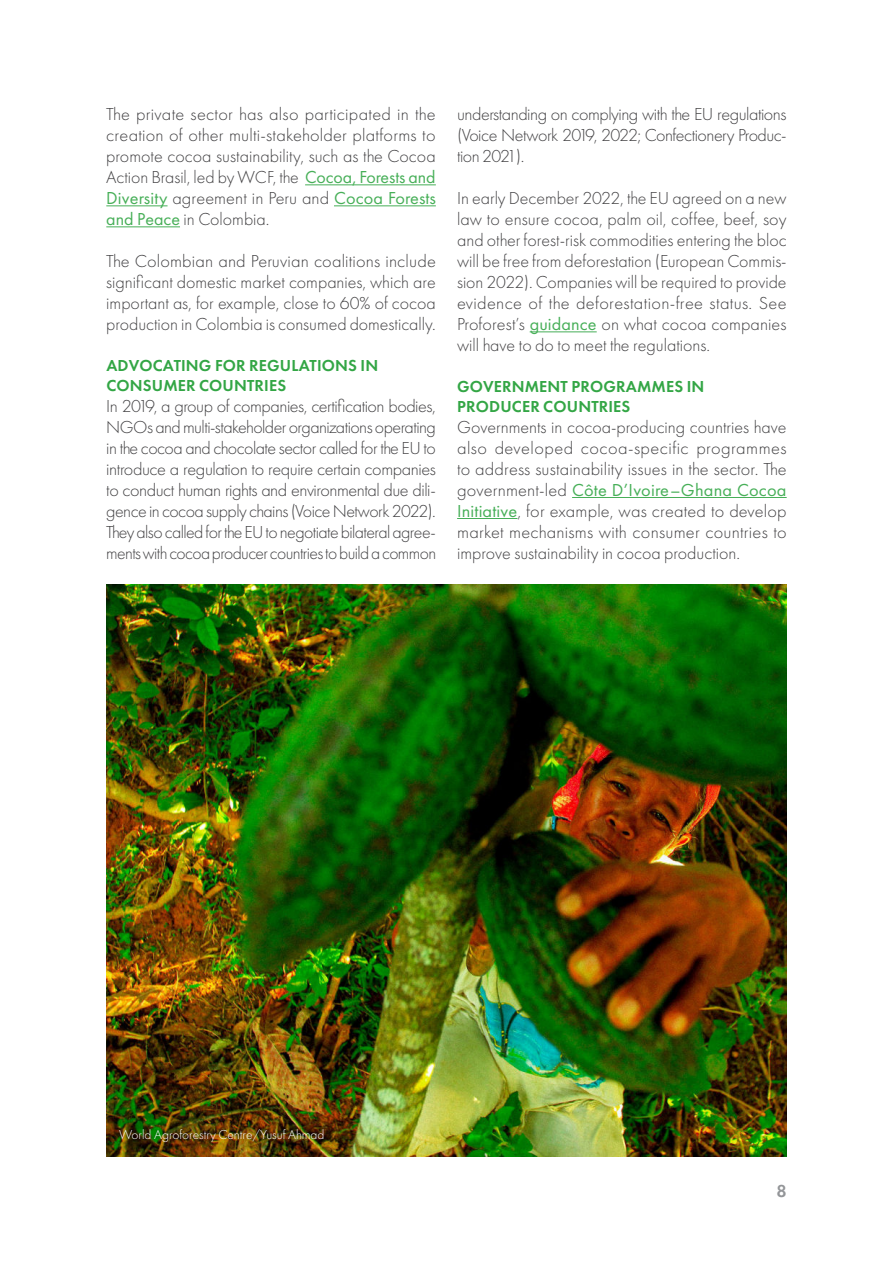
<style>
.page{position:relative;width:893px;height:1263px;background:#fff}
.page>*{position:absolute;margin:0;border:0;box-sizing:border-box;transform-origin:0 0}
.t1{font:300 18px/21px "Futura PT";color:#414042;text-align:justify}
.t2{font:600 18px "Futura PT";color:#939598}
.t3{font:600 16.5px/19.8px "Futura PT";letter-spacing:.01em;color:#33a645}
.t4{font:300 13.5px "Futura PT";color:#fff}
.s1{font-weight:400;color:#47af58}
</style>
<div class="page">
<hr style="left:305px;top:184px;width:131px;height:1px;background:#47af58">
<hr style="left:106px;top:205px;width:62px;height:1px;background:#47af58">
<hr style="left:334px;top:205px;width:102px;height:1px;background:#47af58">
<hr style="left:106px;top:226px;width:74px;height:1px;background:#47af58">
<hr style="left:530px;top:331px;width:67px;height:1px;background:#47af58">
<hr style="left:572px;top:497px;width:215px;height:1px;background:#47af58">
<hr style="left:457px;top:518px;width:60px;height:1px;background:#47af58">
<img style="left:106px;top:585px;width:681px;height:572px">
<p class="t1" style="left:106px;top:105px;width:331px">The private sector has also participated in the creation of other multi-stakeholder platforms to promote cocoa sustainability, such as the Cocoa Action Brasil, led by WCF, the <span class="s1">Cocoa, Forests and Diversity</span> agreement in Peru and <span class="s1">Cocoa Forests and Peace</span> in Colombia.</p>
<p class="t1" style="left:106px;top:252px;width:331px">The Colombian and Peruvian coalitions include significant domestic market companies, which are important as, for example, close to 60% of cocoa production in Colombia is consumed domestically.</p>
<p class="t3" style="left:106px;top:356px;width:273px">ADVOCATING FOR REGULATIONS IN<br>CONSUMER COUNTRIES</p>
<p class="t1" style="left:106px;top:396px;width:331px">In 2019, a group of companies, certification bodies, NGOs and multi-stakeholder organizations operating in the cocoa and chocolate sector called for the EU to introduce a regulation to require certain companies to conduct human rights and environmental due dili&shy;gence in cocoa supply chains (Voice Network 2022).<br>They also called for the EU to negotiate bilateral agree&shy;ments with cocoa producer countries to build a common</p>
<p class="t1" style="left:457px;top:105px;width:331px">understanding on complying with the EU regulations (Voice Network 2019, 2022; Confectionery Produc&shy;tion 2021).</p>
<p class="t1" style="left:457px;top:189px;width:331px">In early December 2022, the EU agreed on a new law to ensure cocoa, palm oil, coffee, beef, soy and other forest-risk commodities entering the bloc will be free from deforestation (European Commis&shy;sion 2022). Companies will be required to provide evidence of the deforestation-free status. See Proforest’s <span class="s1">guidance</span> on what cocoa companies will have to do to meet the regulations.</p>
<p class="t3" style="left:457px;top:377px;width:249px">GOVERNMENT PROGRAMMES IN<br>PRODUCER COUNTRIES</p>
<p class="t1" style="left:457px;top:417px;width:331px">Governments in cocoa-producing countries have also developed cocoa-specific programmes to address sustainability issues in the sector. The government-led <span class="s1">Côte D’Ivoire–Ghana Cocoa Initiative</span>, for example, was created to develop market mechanisms with consumer countries to improve sustainability in cocoa production.</p>
<p class="t4" style="left:119px;top:1129px;width:207px">World Agroforestry Centre/Yusuf Ahmad</p>
<p class="t2" style="left:776px;top:1182px;width:12px">8</p>
</div>
